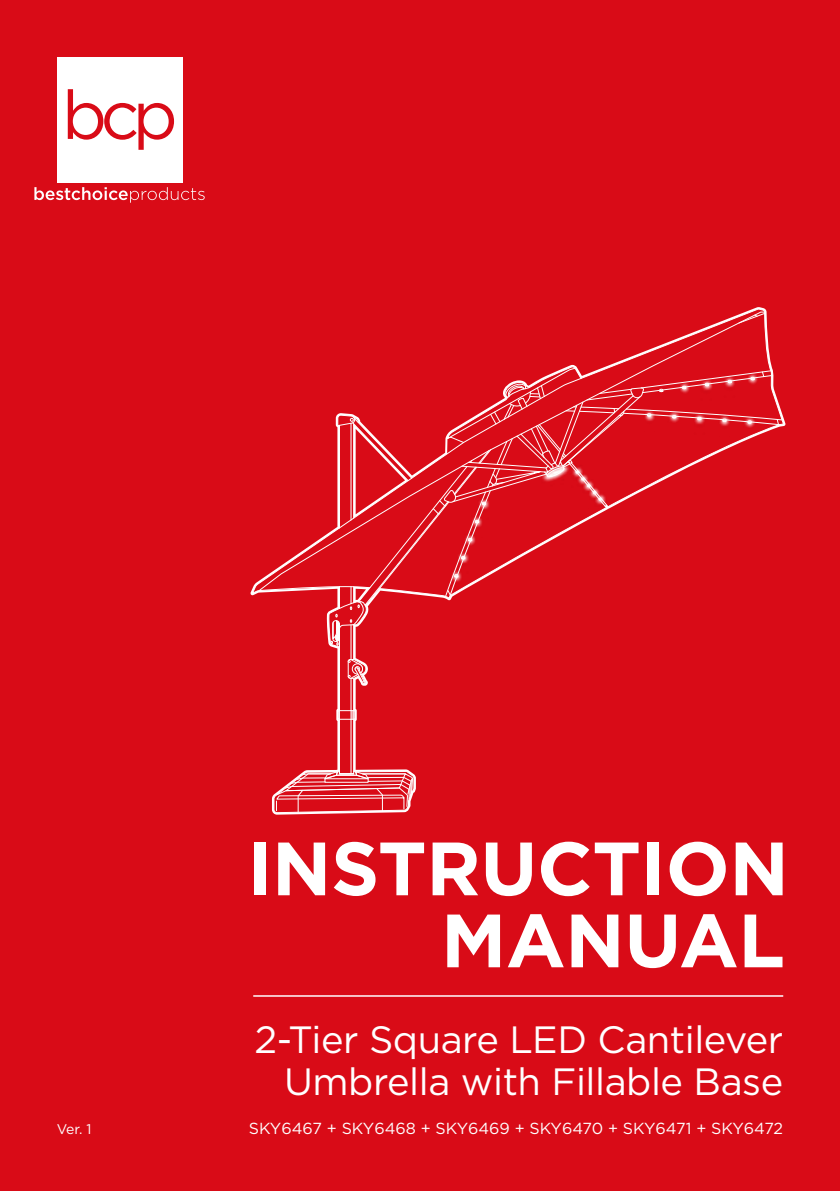
<style>
.page{position:relative;width:840px;height:1191px;background:#fff}
.page>*{position:absolute;margin:0;border:0;box-sizing:border-box;transform-origin:0 0}
.t1{font:700 75.2px/72px "Gotham";letter-spacing:-.005em;color:#fff;text-align:right}
.t2{font:38px/42px "Gotham";letter-spacing:-.01em;color:#fff;text-align:right}
.t3{font:16px "Gotham";color:#fff}
.t4{font:14px "Gotham";color:#fff}
</style>
<div class="page">
<div style="left:0;top:0;width:839px;height:1191px;background:#d90b17"></div>
<hr style="left:253px;top:995px;width:529px;height:1px;background:#fff">
<div style="left:57px;top:57px;width:125px;height:125px;background:#fff"></div>
<svg style="left:68px;top:89px;width:106px;height:61px"></svg>
<svg style="left:34px;top:187px;width:170px;height:16px"></svg>
<hr style="left:353px;top:624px;width:1px;height:86px;background:#fff">
<hr style="left:350px;top:625px;width:1px;height:85px;background:#fff">
<hr style="left:339px;top:624px;width:1px;height:86px;background:#fff">
<svg style="left:273px;top:710px;width:141px;height:103px"></svg>
<svg style="left:347px;top:657px;width:21px;height:29px"></svg>
<svg style="left:257px;top:364px;width:316px;height:228px"></svg>
<svg style="left:328px;top:365px;width:245px;height:283px"></svg>
<img style="left:381px;top:501px;width:150px;height:147px">
<img style="left:388px;top:482px;width:150px;height:151px">
<img style="left:394px;top:465px;width:151px;height:149px">
<img style="left:402px;top:446px;width:149px;height:151px">
<img style="left:408px;top:428px;width:151px;height:150px">
<img style="left:524px;top:550px;width:49px;height:24px">
<img style="left:573px;top:365px;width:25px;height:29px">
<img style="left:649px;top:471px;width:25px;height:17px">
<img style="left:472px;top:394px;width:166px;height:156px">
<img style="left:608px;top:356px;width:97px;height:106px">
<img style="left:631px;top:347px;width:81px;height:112px">
<img style="left:654px;top:338px;width:62px;height:118px">
<img style="left:677px;top:307px;width:109px;height:147px">
<h1 class="t1" style="left:247px;top:832px;width:543px">INSTRUCTION<br>MANUAL</h1>
<p class="t2" style="left:254px;top:1017px;width:530px">2-Tier Square LED Cantilever<br>Umbrella with Fillable Base</p>
<p class="t4" style="left:57px;top:1120px;width:36px">Ver. 1</p>
<p class="t3" style="left:248px;top:1118px;width:535px">SKY6467 + SKY6468 + SKY6469 + SKY6470 + SKY6471 + SKY6472</p>
</div>
